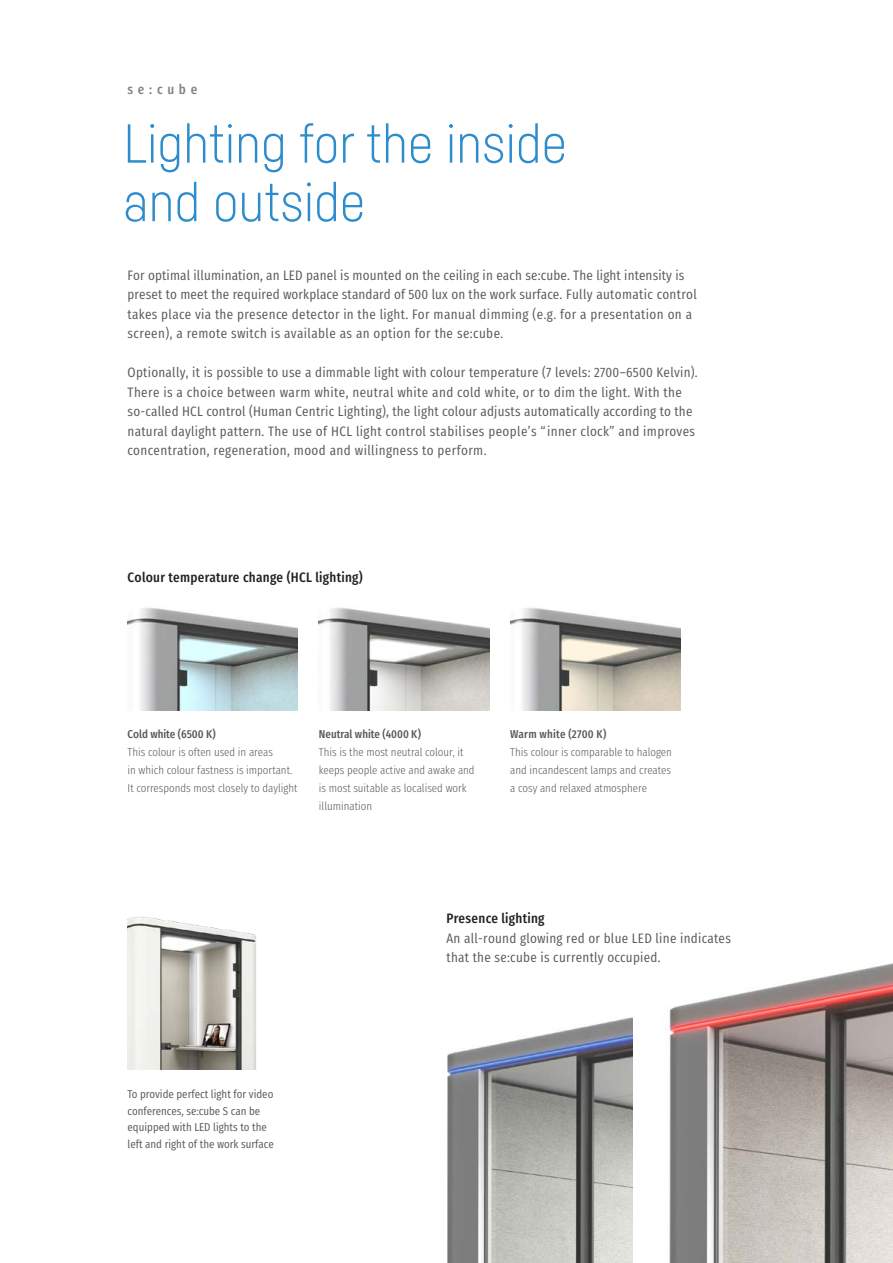
<style>
.page{position:relative;width:893px;height:1263px;background:#fff}
.page>*{position:absolute;margin:0;border:0;box-sizing:border-box;transform-origin:0 0}
.t1{font:300 54px/58.5px "Sedus Sans";color:#2d8ccb}
.t2{font:13.5px/19.5px "Sedus Text Condensed";letter-spacing:.02em;color:#57585a}
.t3{font:700 13.5px "Sedus Text Condensed";letter-spacing:.02em;color:#231f20}
.t4{font:700 13.5px "Sedus Text Condensed";letter-spacing:.35em;color:#808285}
.t5{font:300 11.25px/18px "Sedus Text Condensed";color:#57585a}
.t6{font:11.25px/16.5px "Sedus Text Condensed";color:#57585a}
.t7{font:700 11.25px "Sedus Text Condensed";color:#57585a}
.t8{font:700 11.25px "Sedus Text Condensed";letter-spacing:.02em;color:#57585a}
</style>
<div class="page">
<img style="left:669px;top:963px;width:224px;height:300px">
<img style="left:447px;top:1017px;width:185px;height:246px">
<img style="left:318px;top:608px;width:171px;height:103px">
<img style="left:510px;top:607px;width:170px;height:104px">
<img style="left:128px;top:607px;width:170px;height:104px">
<img style="left:128px;top:917px;width:128px;height:152px">
<p class="t4" style="left:128px;top:77px;width:71px">se:cube</p>
<h1 class="t1" style="left:123px;top:113px;width:445px">Lighting for the inside and outside</h1>
<p class="t2" style="left:128px;top:264px;width:571px">For optimal illumination, an LED panel is mounted on the ceiling in each se:cube. The light intensity is preset to meet the required workplace standard of 500 lux on the work surface. Fully automatic control takes place via the presence detector in the light. For manual dimming (e.g. for a presentation on a screen), a remote switch is available as an option for the se:cube.</p>
<p class="t2" style="left:128px;top:361px;width:572px">Optionally, it is possible to use a dimmable light with colour temperature (7 levels: 2700–6500 Kelvin).<br>There is a choice between warm white, neutral white and cold white, or to dim the light. With the so-called HCL control (Human Centric Lighting), the light colour adjusts automatically according to the natural daylight pattern. The use of HCL light control stabilises people’s “inner clock” and improves concentration, regeneration, mood and willingness to perform.</p>
<p class="t3" style="left:128px;top:565px;width:237px">Colour temperature change (HCL lighting)</p>
<p class="t7" style="left:128px;top:723px;width:90px">Cold white (6500 K)</p>
<p class="t5" style="left:128px;top:741px;width:171px">This colour is often used in areas<br>in which colour fastness is important.<br>It corresponds most closely to daylight</p>
<p class="t7" style="left:319px;top:723px;width:104px">Neutral white (4000 K)</p>
<p class="t5" style="left:319px;top:741px;width:157px">This is the most neutral colour, it keeps people active and awake and is most suitable as localised work illumination</p>
<p class="t8" style="left:510px;top:723px;width:98px">Warm white (2700 K)</p>
<p class="t5" style="left:510px;top:741px;width:163px;text-align:justify">This colour is comparable to halogen and incandescent lamps and creates a cosy and relaxed atmosphere</p>
<p class="t6" style="left:128px;top:1084px;width:148px">To provide perfect light for video conferences, se:cube S can be equipped with LED lights to the left and right of the work surface</p>
<p class="t3" style="left:446px;top:906px;width:100px">Presence lighting</p>
<p class="t2" style="left:446px;top:927px;width:286px">An all-round glowing red or blue LED line indicates that the se:cube is currently occupied.</p>
</div>
